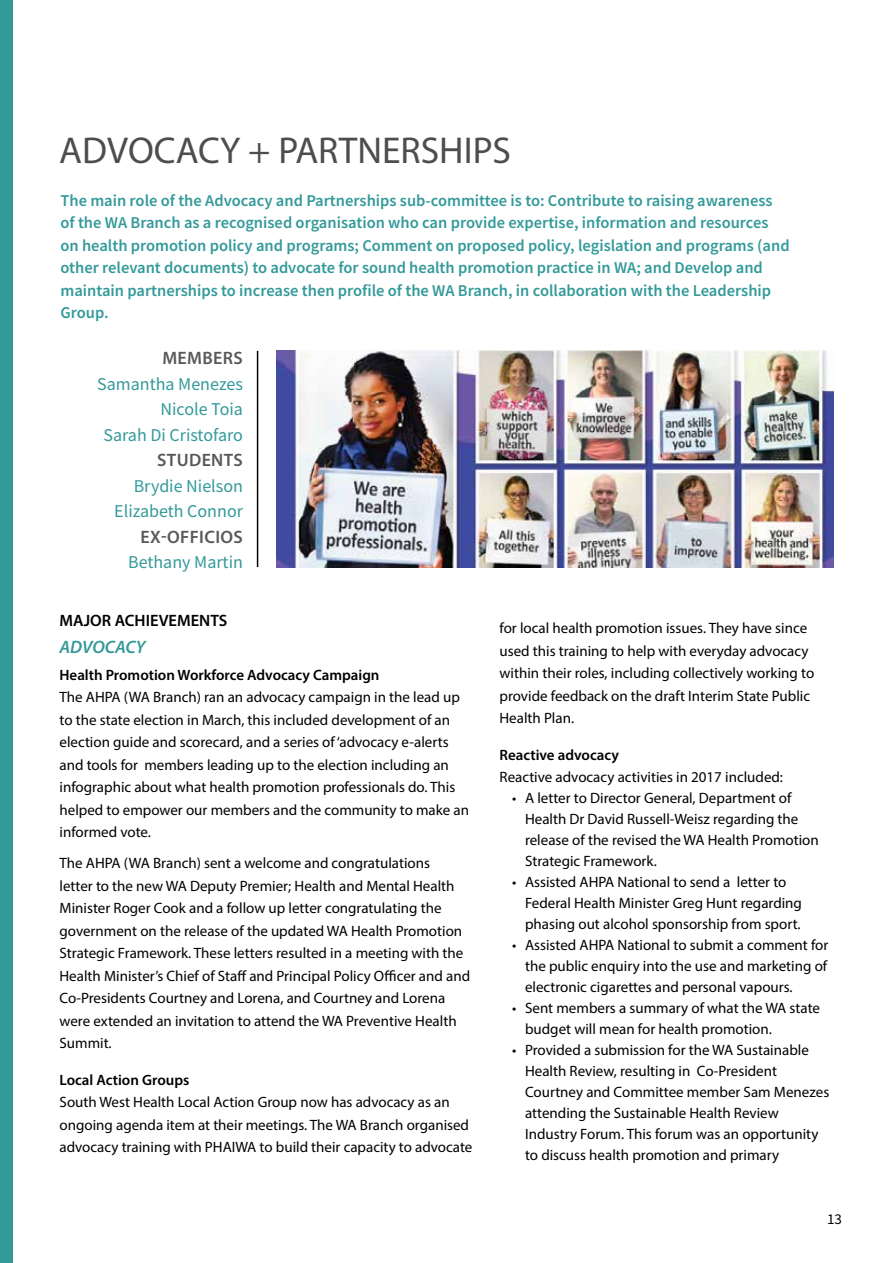
<style>
.page{position:relative;width:893px;height:1263px;background:#fff}
.page>*{position:absolute;margin:0;border:0;box-sizing:border-box;transform-origin:0 0}
.t1{font:37.5px "Myriad Pro";color:#4d4d4f}
.t2{font:18px/25.5px "Source Sans Pro";color:#399;text-align:right}
.t3{font:600 18px "Myriad Pro";letter-spacing:.02em;color:#58595b}
.t4{font:italic 600 18px "Myriad Pro";color:#399}
.t5{font:600 16.5px/22.5px "Source Sans Pro";color:#399}
.t6{font:600 16.5px "Myriad Pro";color:#000}
.t7{font:15px/22.5px "Myriad Pro";color:#000}
.t8{font:600 15px "Myriad Pro";color:#000}
.t9{font:15px "Source Sans Pro";color:#000}
</style>
<div class="page">
<div style="left:0;top:0;width:13px;height:1263px;background:#399"></div>
<hr style="left:257px;top:351px;width:1px;height:216px;background:#000">
<img style="left:277px;top:351px;width:556px;height:216px">
<h1 class="t1" style="left:59px;top:127px;width:453px">ADVOCACY + PARTNERSHIPS</h1>
<p class="t5" style="left:60px;top:189px;width:731px">The main role of the Advocacy and Partnerships sub-committee is to: Contribute to raising awareness of the WA Branch as a recognised organisation who can provide expertise, information and resources on health promotion policy and programs; Comment on proposed policy, legislation and programs (and other relevant documents) to advocate for sound health promotion practice in WA; and Develop and maintain partnerships to increase then profile of the WA Branch, in collaboration with the Leadership Group.</p>
<p class="t3" style="left:162px;top:347px;width:82px">MEMBERS</p>
<p class="t2" style="left:97px;top:371px;width:147px">Samantha Menezes<br>Nicole Toia<br>Sarah Di Cristofaro</p>
<p class="t3" style="left:157px;top:449px;width:87px">STUDENTS</p>
<p class="t2" style="left:114px;top:473px;width:130px">Brydie Nielson<br>Elizabeth Connor</p>
<p class="t3" style="left:140px;top:525px;width:104px">EX-OFFICIOS</p>
<p class="t2" style="left:128px;top:550px;width:116px">Bethany Martin</p>
<p class="t6" style="left:60px;top:610px;width:169px">MAJOR ACHIEVEMENTS</p>
<p class="t4" style="left:60px;top:635px;width:88px">ADVOCACY</p>
<p class="t8" style="left:60px;top:665px;width:321px">Health Promotion Workforce Advocacy Campaign</p>
<p class="t7" style="left:60px;top:685px;width:411px">The AHPA (WA Branch) ran an advocacy campaign in the lead up to the state election in March, this included development of an election guide and scorecard, and a series of ‘advocacy e-alerts and tools for members leading up to the election including an infographic about what health promotion professionals do. This helped to empower our members and the community to make an informed vote.</p>
<p class="t7" style="left:60px;top:851px;width:412px">The AHPA (WA Branch) sent a welcome and congratulations<br>letter to the new WA Deputy Premier; Health and Mental Health Minister Roger Cook and a follow up letter congratulating the government on the release of the updated WA Health Promotion Strategic Framework. These letters resulted in a meeting with the Health Minister’s Chief of Staff and Principal Policy Officer and and Co-Presidents Courtney and Lorena, and Courtney and Lorena were extended an invitation to attend the WA Preventive Health Summit.</p>
<p class="t8" style="left:60px;top:1070px;width:131px">Local Action Groups</p>
<p class="t7" style="left:60px;top:1091px;width:414px">South West Health Local Action Group now has advocacy as an ongoing agenda item at their meetings. The WA Branch organised advocacy training with PHAIWA to build their capacity to advocate</p>
<p class="t7" style="left:500px;top:617px;width:316px">for local health promotion issues. They have since used this training to help with everyday advocacy within their roles, including collectively working to provide feedback on the draft Interim State Public Health Plan.</p>
<p class="t8" style="left:500px;top:745px;width:121px">Reactive advocacy</p>
<p class="t7" style="left:500px;top:766px;width:285px">Reactive advocacy activities in 2017 included:</p>
<p class="t7" style="left:525px;top:788px;width:295px;line-height:21px;text-indent:-13px">• A letter to Director General, Department of Health Dr David Russell-Weisz regarding the release of the revised the WA Health Promotion Strategic Framework.</p>
<p class="t7" style="left:525px;top:872px;width:278px;line-height:21px;text-indent:-13px">• Assisted AHPA National to send a letter to<br>Federal Health Minister Greg Hunt regarding phasing out alcohol sponsorship from sport.</p>
<p class="t7" style="left:525px;top:935px;width:305px;line-height:21px;text-align:justify;text-indent:-13px">• Assisted AHPA National to submit a comment for the public enquiry into the use and marketing of electronic cigarettes and personal vapours.</p>
<p class="t7" style="left:525px;top:998px;width:296px;line-height:21px;text-indent:-13px">• Sent members a summary of what the WA state budget will mean for health promotion.</p>
<p class="t7" style="left:525px;top:1040px;width:306px;line-height:21px;text-indent:-13px">• Provided a submission for the WA Sustainable Health Review, resulting in Co-President Courtney and Committee member Sam Menezes attending the Sustainable Health Review Industry Forum. This forum was an opportunity to discuss health promotion and primary</p>
<p class="t9" style="left:827px;top:1209px;width:16px">13</p>
</div>
